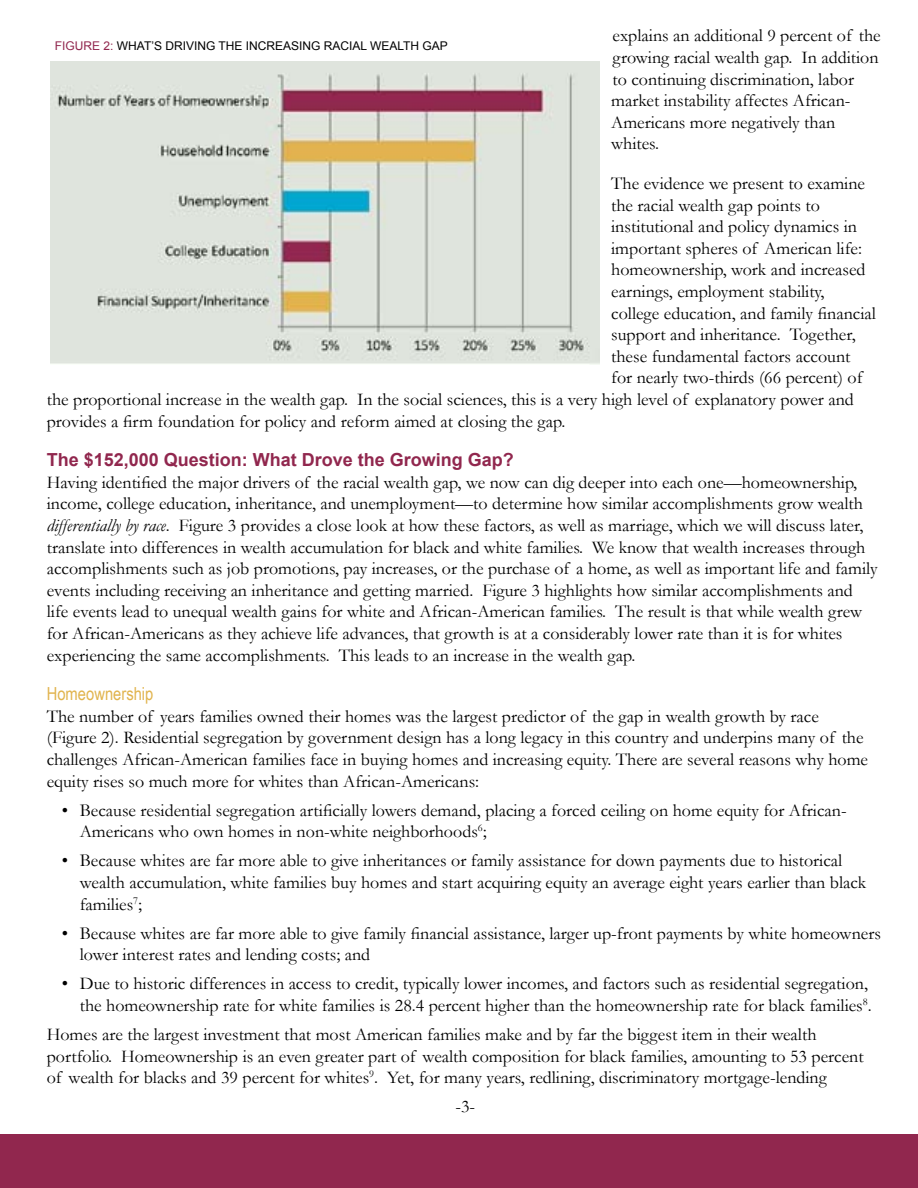
<style>
.page{position:relative;width:918px;height:1188px;background:#fff}
.page>*{position:absolute;margin:0;border:0;box-sizing:border-box;transform-origin:0 0}
.t1{font:18px/21.6px "Garamond";color:#000}
.t2{font:700 18px "Arial";color:#91274e}
.t3{font:18px "Arial Narrow";color:#e1b44e}
.t4{font:12px "Arial";color:#000}
.s1{font-style:italic}
.s2{color:#91274e}
</style>
<div class="page">
<div style="left:0;top:1134px;width:918px;height:54px;background:#91274e"></div>
<img style="left:50px;top:62px;width:549px;height:302px">
<p class="t1" style="left:611px;top:25px;width:271px">explains an additional 9 percent of the growing racial wealth gap. In addition to continuing discrimination, labor market instability affectes African-<br>Americans more negatively than whites.</p>
<p class="t1" style="left:611px;top:172px;width:255px">The evidence we present to examine</p>
<p class="t1" style="left:611px;top:194px;width:210px">the racial wealth gap points to</p>
<p class="t1" style="left:611px;top:215px;width:247px">institutional and policy dynamics in</p>
<p class="t1" style="left:611px;top:237px;width:252px">important spheres of American life:</p>
<p class="t1" style="left:611px;top:259px;width:256px">homeownership, work and increased</p>
<p class="t1" style="left:611px;top:280px;width:215px">earnings, employment stability,</p>
<p class="t1" style="left:611px;top:302px;width:266px">college education, and family financial</p>
<p class="t1" style="left:611px;top:323px;width:246px">support and inheritance. Together,</p>
<p class="t1" style="left:611px;top:345px;width:241px">these fundamental factors account</p>
<p class="t1" style="left:611px;top:367px;width:253px">for nearly two-thirds (66 percent) of</p>
<p class="t1" style="left:47px;top:388px;width:809px">the proportional increase in the wealth gap. In the social sciences, this is a very high level of explanatory power and</p>
<p class="t1" style="left:47px;top:410px;width:520px">provides a firm foundation for policy and reform aimed at closing the gap.</p>
<p class="t2" style="left:47px;top:448px;width:469px">The $152,000 Question: What Drove the Growing Gap?</p>
<p class="t1" style="left:47px;top:471px;width:832px">Having identified the major drivers of the racial wealth gap, we now can dig deeper into each one—homeownership, income, college education, inheritance, and unemployment—to determine how similar accomplishments grow wealth <span class="s1">differentially by race</span>. Figure 3 provides a close look at how these factors, as well as marriage, which we will discuss later, translate into differences in wealth accumulation for black and white families. We know that wealth increases through accomplishments such as job promotions, pay increases, or the purchase of a home, as well as important life and family events including receiving an inheritance and getting married. Figure 3 highlights how similar accomplishments and life events lead to unequal wealth gains for white and African-American families. The result is that while wealth grew for African-Americans as they achieve life advances, that growth is at a considerably lower rate than it is for whites experiencing the same accomplishments. This leads to an increase in the wealth gap.</p>
<p class="t3" style="left:47px;top:681px;width:108px">Homeownership</p>
<p class="t1" style="left:47px;top:705px;width:823px">The number of years families owned their homes was the largest predictor of the gap in wealth growth by race (Figure 2). Residential segregation by government design has a long legacy in this country and underpins many of the challenges African-American families face in buying homes and increasing equity. There are several reasons why home equity rises so much more for whites than African-Americans:</p>
<p class="t1" style="left:80px;top:799px;width:768px;text-indent:-18px">• Because residential segregation artificially lowers demand, placing a forced ceiling on home equity for African-<br>Americans who own homes in non-white neighborhoods<sup>6</sup>;</p>
<p class="t1" style="left:80px;top:850px;width:788px;text-indent:-18px">• Because whites are far more able to give inheritances or family assistance for down payments due to historical wealth accumulation, white families buy homes and start acquiring equity an average eight years earlier than black families<sup>7</sup>;</p>
<p class="t1" style="left:80px;top:922px;width:803px;text-indent:-18px">• Because whites are far more able to give family financial assistance, larger up-front payments by white homeowners lower interest rates and lending costs; and</p>
<p class="t1" style="left:62px;top:973px;width:811px;text-align:right">• Due to historic differences in access to credit, typically lower incomes, and factors such as residential segregation, the homeownership rate for white families is 28.4 percent higher than the homeownership rate for black families<sup>8</sup>.</p>
<p class="t1" style="left:47px;top:1023px;width:818px">Homes are the largest investment that most American families make and by far the biggest item in their wealth portfolio. Homeownership is an even greater part of wealth composition for black families, amounting to 53 percent of wealth for blacks and 39 percent for whites<sup>9</sup>. Yet, for many years, redlining, discriminatory mortgage-lending</p>
<p class="t1" style="left:455px;top:1096px;width:21px">-3-</p>
<p class="t4" style="left:55px;top:38px;width:394px"><span class="s2">FIGURE 2:</span> WHAT’S DRIVING THE INCREASING RACIAL WEALTH GAP</p>
</div>
